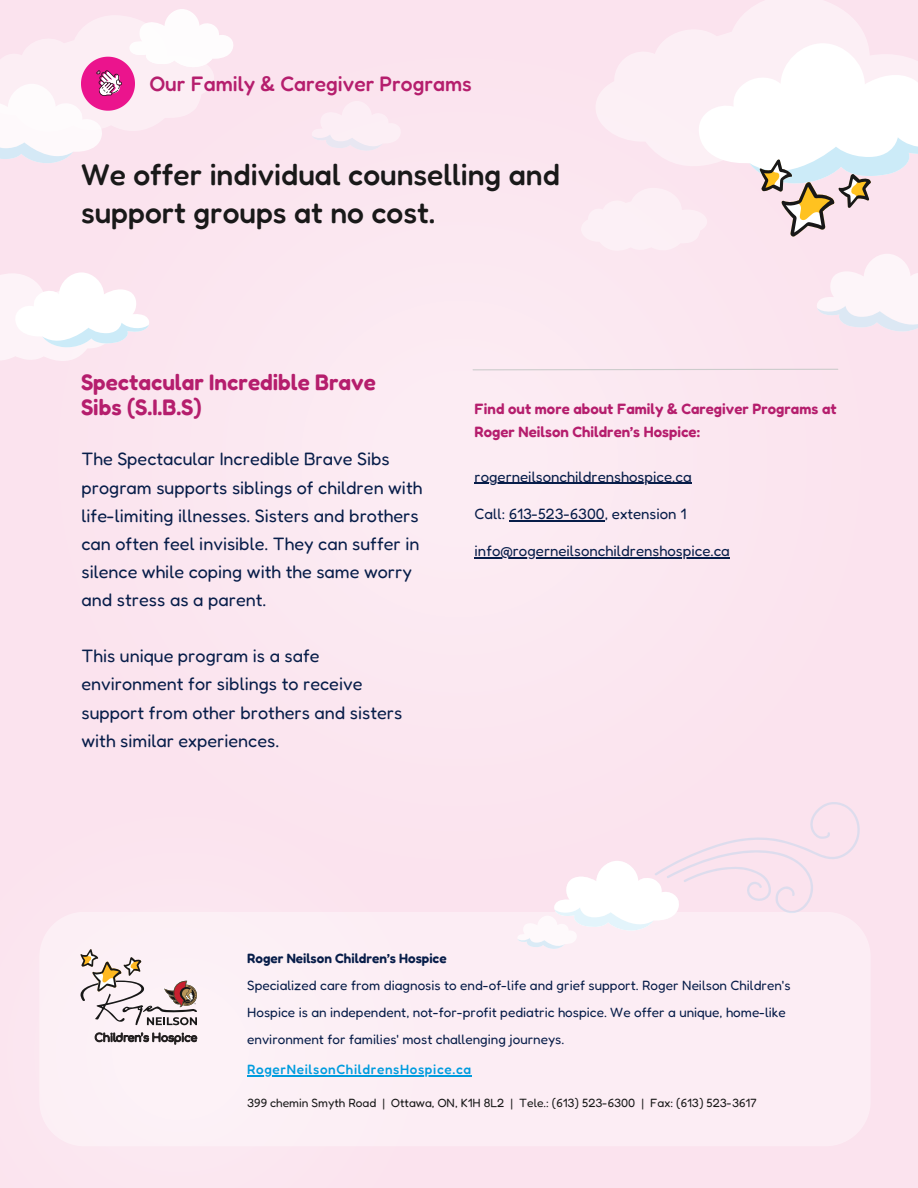
<style>
.page{position:relative;width:918px;height:1188px;background:#fbe3ee}
.page>*{position:absolute;margin:0;border:0;box-sizing:border-box;transform-origin:0 0}
.t1{font:500 30px/38.2px "Fredoka";color:#191919}
.t2{font:600 22.5px/25.8px "Fredoka";color:#b51e6d}
.t3{font:500 21px "Fredoka";color:#b51e6d}
.t4{font:18px/28.2px "Fredoka";color:#071d49}
.t5{font:15px "Fredoka";color:#071d49}
.t6{font:600 15px/23.7px "Fredoka";color:#b51e6d}
.t7{font:13.5px/27px "Fredoka";color:#071d49}
.t8{font:500 13.5px "Fredoka";letter-spacing:.05em;color:#009cde}
.t9{font:12px "Fredoka";color:#191919}
.s1{font-weight:600}
</style>
<div class="page">
<div style="left:39px;top:912px;width:832px;height:234px;background:#fcedf4;border-radius:45px"></div>
<hr style="left:247px;top:1075px;width:225px;height:1px;background:#009cde">
<svg style="left:80px;top:949px;width:117px;height:76px"></svg>
<svg style="left:95px;top:1033px;width:102px;height:11px"></svg>
<svg style="left:518px;top:802px;width:342px;height:147px"></svg>
<svg style="left:662px;top:0;width:205px;height:43px;fill:#fceff5"></svg>
<svg style="left:312px;top:101px;width:88px;height:50px"></svg>
<svg style="left:0;top:272px;width:149px;height:89px"></svg>
<svg style="left:581px;top:43px;width:337px;height:289px"></svg>
<hr style="left:475px;top:483px;width:217px;height:1px;background:#071d49">
<hr style="left:509px;top:520px;width:96px;height:1px;background:#071d49">
<hr style="left:475px;top:557px;width:255px;height:1px;background:#071d49">
<svg style="left:472px;top:368px;width:366px;height:3px"></svg>
<svg style="left:0;top:9px;width:233px;height:154px"></svg>
<p class="t3" style="left:150px;top:70px;width:323px">Our Family &amp; Caregiver Programs</p>
<p class="t1" style="left:81px;top:154px;width:480px">We offer individual counselling and support groups at no cost.</p>
<h3 class="t2" style="left:81px;top:368px;width:297px">Spectacular Incredible Brave<br>Sibs (S.I.B.S)</h3>
<h2 class="t4" style="left:82px;top:445px;width:342px">The Spectacular Incredible Brave Sibs program supports siblings of children with life-limiting illnesses. Sisters and brothers can often feel invisible. They can suffer in silence while coping with the same worry and stress as a parent.</h2>
<h3 class="t4" style="left:82px;top:642px;width:323px">This unique program is a safe environment for siblings to receive support from other brothers and sisters with similar experiences.</h3>
<p class="t6" style="left:475px;top:396px;width:364px">Find out more about Family &amp; Caregiver Programs at<br>Roger Neilson Children’s Hospice:</p>
<h1 class="t5" style="left:475px;top:467px;width:219px">rogerneilsonchildrenshospice.ca</h1>
<h1 class="t5" style="left:475px;top:504px;width:213px">Call: 613-523-6300, extension 1</h1>
<p class="t5" style="left:475px;top:541px;width:257px">info@rogerneilsonchildrenshospice.ca</p>
<p class="t7" style="left:247px;top:944px;width:545px"><span class="s1">Roger Neilson Children’s Hospice<br></span>Specialized care from diagnosis to end-of-life and grief support. Roger Neilson Children's Hospice is an independent, not-for-profit pediatric hospice. We offer a unique, home-like environment for families' most challenging journeys.</p>
<h2 class="t8" style="left:247px;top:1061px;width:226px">RogerNeilsonChildrensHospice.ca</h2>
<p class="t9" style="left:247px;top:1095px;width:511px">399 chemin Smyth Road | Ottawa, ON, K1H 8L2 | Tele.: (613) 523-6300 | Fax: (613) 523-3617</p>
</div>
